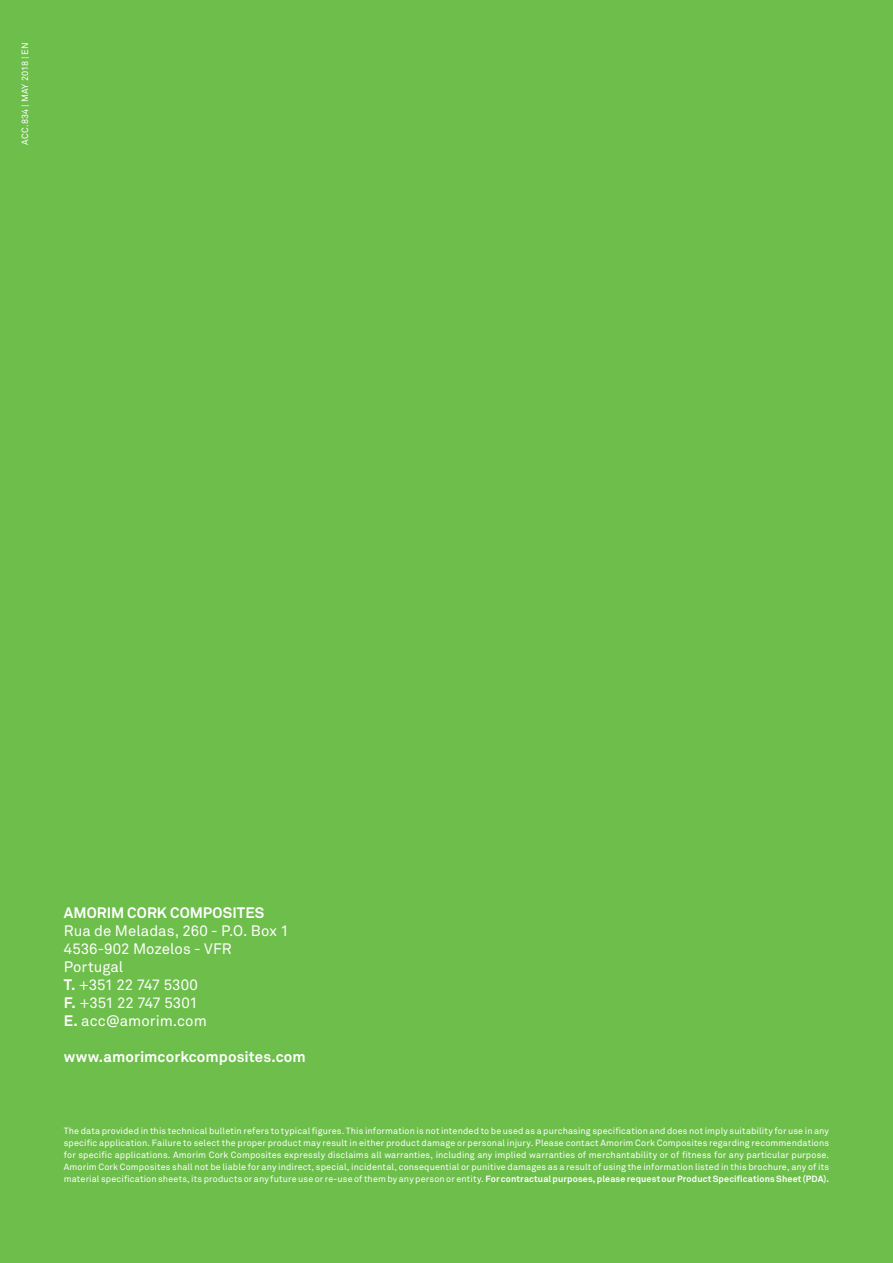
<style>
.page{position:relative;width:893px;height:1263px;background:#6dbe4b}
.page>*{position:absolute;margin:0;border:0;box-sizing:border-box;transform-origin:0 0}
.t1{font:15px/18px "Akkurat Pro";color:#fff}
.t2{font:700 15px "Akkurat Pro";letter-spacing:.005em;color:#fff}
.CC_Código_ACC_6pt{font:9px/12px "Akkurat Pro";letter-spacing:.015em;color:#fff;text-align:justify}
.s1{font-weight:700}
</style>
<div class="page">
<p class="CC_Código_ACC_6pt" style="left:19px;top:145px;width:104px;rotate:-90deg">ACC.834 | MAY 2018 | EN</p>
<h1 class="t2" style="left:64px;top:903px;width:202px">AMORIM CORK COMPOSITES</h1>
<h1 class="t1" style="left:64px;top:922px;width:226px">Rua de Meladas, 260 - P.O. Box 1<br>4536-902 Mozelos - VFR<br>Portugal<br><span class="s1">T.</span> +351 22 747 5300<br><span class="s1">F.</span> +351 22 747 5301<br><span class="s1">E.</span> acc@amorim.com</h1>
<h1 class="t2" style="left:64px;top:1047px;width:243px">www.amorimcorkcomposites.com</h1>
<p class="CC_Código_ACC_6pt" style="left:64px;top:1125px;width:767px">The data provided in this technical bulletin refers to typical figures. This information is not intended to be used as a purchasing specification and does not imply suitability for use in any specific application. Failure to select the proper product may result in either product damage or personal injury. Please contact Amorim Cork Composites regarding recommendations for specific applications. Amorim Cork Composites expressly disclaims all warranties, including any implied warranties of merchantability or of fitness for any particular purpose.<br>Amorim Cork Composites shall not be liable for any indirect, special, incidental, consequential or punitive damages as a result of using the information listed in this brochure, any of its material specification sheets, its products or any future use or re-use of them by any person or entity. <span class="s1">For contractual purposes, please request our Product Specifications Sheet (PDA).</span></p>
</div>
